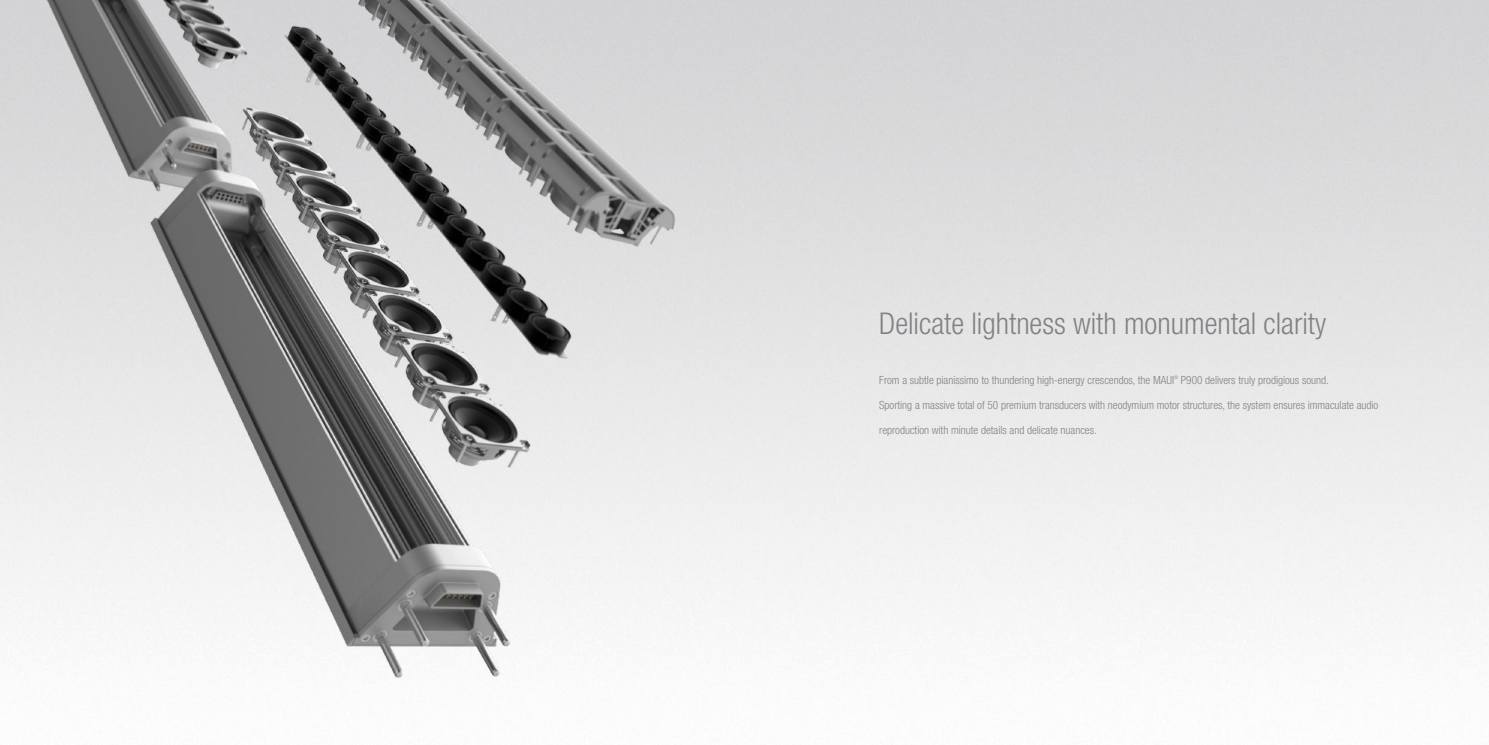
<style>
.page{position:relative;width:1489px;height:745px;background:#fff}
.page>*{position:absolute;margin:0;border:0;box-sizing:border-box;transform-origin:0 0}
.t1{font:300 condensed 30px "Helvetica Neue LT Std";color:#808285}
.t2{font:300 condensed 11.25px "Helvetica Neue LT Std";color:#808285}
.t3{font:300 condensed 5px "Helvetica Neue LT Std";color:#808285}
</style>
<div class="page">
<img style="left:0;top:0;width:987px;height:740px">
<p class="t1" style="left:879px;top:305px;width:448px">Delicate lightness with monumental clarity</p>
<p class="t2" style="left:879px;top:373px;width:296px">From a subtle pianissimo to thundering high-energy crescendos, the MAUI</p>
<p class="t3" style="left:1174px;top:374px;width:6px">®</p>
<p class="t2" style="left:1180px;top:373px;width:149px">P900 delivers truly prodigious sound.</p>
<p class="t2" style="left:879px;top:398px;width:500px">Sporting a massive total of 50 premium transducers with neodymium motor structures, the system ensures immaculate audio</p>
<p class="t2" style="left:879px;top:423px;width:219px">reproduction with minute details and delicate nuances.</p>
</div>
